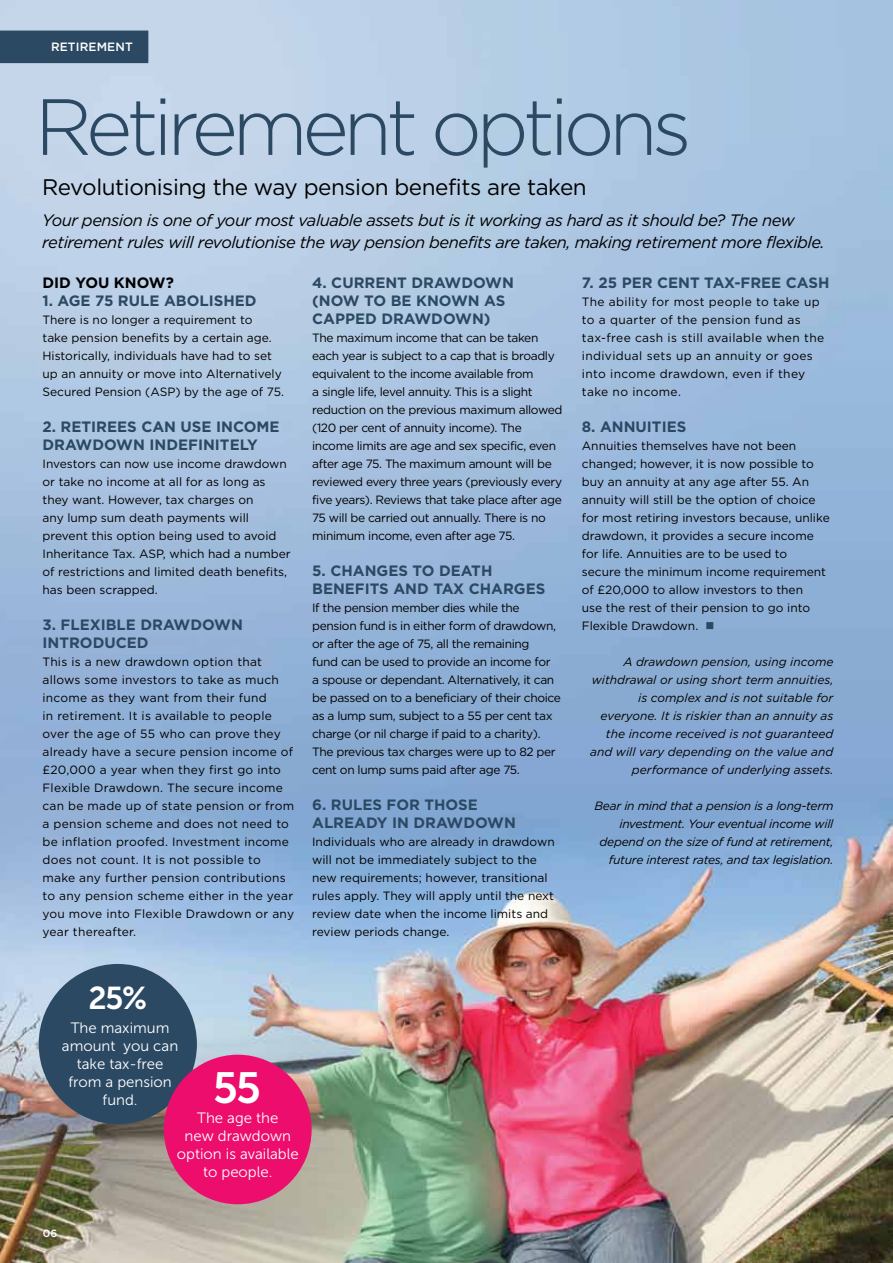
<style>
.page{position:relative;width:893px;height:1263px;background:#fff}
.page>*{position:absolute;margin:0;border:0;box-sizing:border-box;transform-origin:0 0}
.t1{font:300 79.5px "Gotham HTF";letter-spacing:-.07em;color:#2b4963}
.t2{font:43.5px "Museo Sans 700";color:#fff}
.t3{font:31.5px "Museo Sans 700";color:#fff}
.t4{font:22.5px "Gotham HTF";letter-spacing:-.02em;color:#000}
.t5{font:italic 16.5px/22.5px "Gotham HTF";letter-spacing:-.03em;color:#000}
.t6{font:700 15px/18px "Gotham HTF";color:#2b4963}
.t7{font:15px/18px "Museo Sans 300";color:#fff;text-align:center}
.t8{font:700 15px "Gotham HTF";color:#000}
.t9{font:12px/18px "Gotham HTF";color:#000}
.t10{font:12px/18px "Gotham HTF";letter-spacing:-.03em;color:#000}
.t11{font:12px/18px "Gotham HTF";letter-spacing:.02em;color:#000}
.t12{font:italic 12px/18px "Gotham HTF";color:#000;text-align:right}
.t13{font:12px/18px "Gotham HTF";letter-spacing:.03em;color:#000}
.t14{font:italic 12px/18px "Gotham HTF";letter-spacing:-.02em;color:#000;text-align:right}
.t15{font:500 12px "Gotham HTF";letter-spacing:.01em;color:#fff}
.t16{font:500 10.5px "Gotham HTF";color:#fff}
.s1{color:#2b4963}
</style>
<div class="page">
<img style="left:0;top:0;width:893px;height:1263px">
<div style="left:0;top:31px;width:148px;height:32px;background:#2b4963"></div>
<div style="left:39px;top:964px;width:158px;height:160px;background:#2b4963;border-radius:50%"></div>
<div style="left:164px;top:1055px;width:148px;height:149px;background:#ed0d6c;border-radius:50%"></div>
<p class="t15" style="left:51px;top:40px;width:83px">RETI REMENT</p>
<h1 class="t1" style="left:35px;top:83px;width:658px">Retirement options</h1>
<h3 class="t4" style="left:42px;top:175px;width:546px">Revolutionising the way pension benefits are taken</h3>
<h3 class="t5" style="left:42px;top:209px;width:784px">Your pension is one of your most valuable assets but is it working as hard as it should be? The new retirement rules will revolutionise the way pension benefits are taken, making retirement more flexible.</h3>
<p class="t8" style="left:43px;top:274px;width:133px">DI D YOU KNOW?</p>
<p class="t6" style="left:43px;top:291px;width:216px">1. AGE 75 RULE ABOLISHED</p>
<p class="t9" style="left:43px;top:311px;width:243px">There is no longer a requirement to<br>take pension benefits by a certain age.<br>Historically, individuals have had to set up an annuity or move into Alternatively Secured Pension (ASP) by the age of 75.</p>
<p class="t6" style="left:43px;top:417px;width:239px">2. RETI REES CAN USE I NCOME<br>DRAWDOWN I NDEFI NITELY</p>
<p class="t9" style="left:43px;top:455px;width:250px">Investors can now use income drawdown or take no income at all for as long as they want. However, tax charges on<br>any lump sum death payments will prevent this option being used to avoid Inheritance Tax. ASP, which had a number of restrictions and limited death benefits, has been scrapped.</p>
<p class="t6" style="left:43px;top:615px;width:202px">3. FLEXI BLE DRAWDOWN<br>I NTRODUCED</p>
<p class="t11" style="left:43px;top:653px;width:253px">This is a new drawdown option that allows some investors to take as much income as they want from their fund<br>in retirement. It is available to people over the age of 55 who can prove they already have a secure pension income of £20,000 a year when they first go into Flexible Drawdown. The secure income can be made up of state pension or from a pension scheme and does not need to be inflation proofed. Investment income does not count. It is not possible to make any further pension contributions to any pension scheme either in the year you move into Flexible Drawdown or any year thereafter.</p>
<p class="t6" style="left:312px;top:273px;width:203px">4. CURRENT DRAWDOWN (NOW TO BE KNOWN AS<br>CAPPED DRAWDOWN)</p>
<p class="t10" style="left:312px;top:329px;width:252px">The maximum income that can be taken each year is subject to a cap that is broadly equivalent to the income available from<br>a single life, level annuity. This is a slight reduction on the previous maximum allowed (120 per cent of annuity income). The income limits are age and sex specific, even after age 75. The maximum amount will be reviewed every three years (previously every five years). Reviews that take place after age 75 will be carried out annually. There is no minimum income, even after age 75.</p>
<p class="t6" style="left:312px;top:561px;width:235px">5. CHANGES TO DEATH<br>BENEFITS AND TAX CHARGES</p>
<p class="t10" style="left:312px;top:599px;width:250px">If the pension member dies while the pension fund is in either form of drawdown, or after the age of 75, all the remaining<br>fund can be used to provide an income for<br>a spouse or dependant. Alternatively, it can be passed on to a beneficiary of their choice as a lump sum, subject to a 55 per cent tax charge (or nil charge if paid to a charity).<br>The previous tax charges were up to 82 per cent on lump sums paid after age 75.</p>
<p class="t6" style="left:312px;top:795px;width:205px">6. RULES FOR THOSE<br>ALREADY I N DRAWDOWN</p>
<p class="t9" style="left:312px;top:833px;width:244px">Individuals who are already in drawdown will not be immediately subject to the new requirements; however, transitional rules apply. They will apply until the next review date when the income limits and review periods change.</p>
<h3 class="t3" style="left:89px;top:980px;width:60px">25%</h3>
<p class="t7" style="left:62px;top:1018px;width:118px">The maximum amount you can take tax-free from a pension fund.</p>
<h2 class="t2" style="left:213px;top:1063px;width:49px">55</h2>
<p class="t7" style="left:177px;top:1109px;width:123px">The age the<br>new drawdown option is available to people.</p>
<p class="t16" style="left:43px;top:1227px;width:16px">06</p>
<p class="t6" style="left:582px;top:273px;width:249px">7. 25 PER CENT TAX-FREE CASH</p>
<p class="t13" style="left:582px;top:293px;width:244px">The ability for most people to take up to a quarter of the pension fund as tax-free cash is still available when the individual sets up an annuity or goes into income drawdown, even if they take no income.</p>
<p class="t6" style="left:582px;top:417px;width:106px">8. ANNUITI ES</p>
<p class="t9" style="left:582px;top:437px;width:249px">Annuities themselves have not been changed; however, it is now possible to buy an annuity at any age after 55. An annuity will still be the option of choice for most retiring investors because, unlike drawdown, it provides a secure income for life. Annuities are to be used to<br>secure the minimum income requirement of £20,000 to allow investors to then<br>use the rest of their pension to go into Flexible Drawdown. <span class="s1">■</span></p>
<p class="t12" style="left:590px;top:653px;width:245px">A drawdown pension, using income withdrawal or using short term annuities, is complex and is not suitable for everyone. It is riskier than an annuity as the income received is not guaranteed and will vary depending on the value and performance of underlying assets.</p>
<p class="t14" style="left:594px;top:797px;width:240px">Bear in mind that a pension is a long-term investment. Your eventual income will depend on the size of fund at retirement, future interest rates, and tax legislation.</p>
</div>
